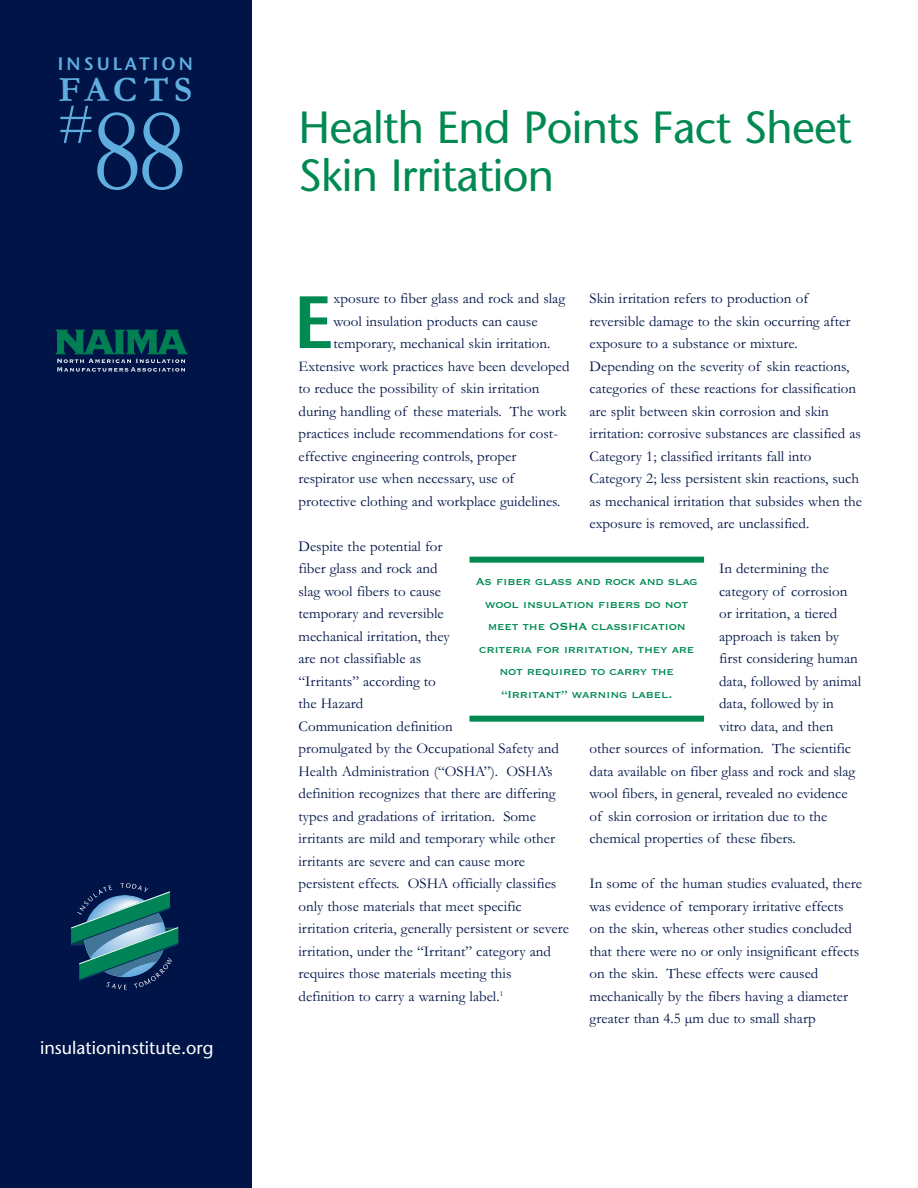
<style>
.page{position:relative;width:918px;height:1188px;background:#fff}
.page>*{position:absolute;margin:0;border:0;box-sizing:border-box;transform-origin:0 0}
.t1{font:120px "Garamond";color:#60aee0;scale:.9 1}
.t2{font:600 73.8px "Stone Sans";color:#008a52}
.t3{font:54px "Garamond";color:#60aee0}
.t4{font:45px/48px "Stone Sans";letter-spacing:-.015em;color:#008a52}
.t5{font:700 36px "Garamond";letter-spacing:.135em;color:#60aee0}
.t6{font:18px "Stone Sans";color:#fff}
.t7{font:600 18px "Stone Sans";letter-spacing:.17em;color:#60aee0}
.t8{font:15px/22.5px "Garamond";color:#001447}
.t9{font:13.5px/22.5px "Copperplate Thirty One BC";letter-spacing:-.02em;color:#008a52;text-align:center}
</style>
<div class="page">
<div style="left:0;top:0;width:251px;height:1188px;background:#001447"></div>
<div style="left:470px;top:557px;width:234px;height:6px;background:#008a52"></div>
<div style="left:470px;top:716px;width:234px;height:6px;background:#008a52"></div>
<svg style="left:56px;top:330px;width:131px;height:42px"></svg>
<svg style="left:71px;top:883px;width:107px;height:106px"></svg>
<p class="t7" style="left:58px;top:56px;width:136px">INSULATION</p>
<p class="t5" style="left:59px;top:76px;width:135px">FACTS</p>
<p class="t3" style="left:58px;top:106px;width:38px">#</p>
<p class="t1" style="left:91px;top:109px;width:108px">88</p>
<p class="t6" style="left:40px;top:1041px;width:175px">insulationinstitute.org</p>
<p class="t4" style="left:298px;top:108px;width:555px">Health End Points Fact Sheet<br>Skin Irritation</p>
<p class="t2" style="left:294px;top:294px;width:42px">E</p>
<p class="t8" style="left:334px;top:289px;width:233px">xposure to fiber glass and rock and slag</p>
<p class="t8" style="left:590px;top:289px;width:274px">Skin irritation refers to production of reversible damage to the skin occurring after exposure to a substance or mixture.<br>Depending on the severity of skin reactions, categories of these reactions for classification are split between skin corrosion and skin irritation: corrosive substances are classified as Category 1; classified irritants fall into Category 2; less persistent skin reactions, such as mechanical irritation that subsides when the exposure is removed, are unclassified.</p>
<p class="t8" style="left:719px;top:559px;width:111px">In determining the</p>
<p class="t8" style="left:719px;top:581px;width:130px">category of corrosion</p>
<p class="t8" style="left:719px;top:604px;width:120px">or irritation, a tiered</p>
<p class="t8" style="left:719px;top:626px;width:122px">approach is taken by</p>
<p class="t8" style="left:719px;top:649px;width:140px">first considering human</p>
<p class="t8" style="left:719px;top:671px;width:144px">data, followed by animal</p>
<p class="t8" style="left:719px;top:694px;width:116px">data, followed by in</p>
<p class="t8" style="left:719px;top:716px;width:116px">vitro data, and then</p>
<p class="t8" style="left:590px;top:739px;width:263px">other sources of information. The scientific</p>
<p class="t8" style="left:590px;top:761px;width:267px">data available on fiber glass and rock and slag</p>
<p class="t8" style="left:590px;top:784px;width:260px">wool fibers, in general, revealed no evidence</p>
<p class="t8" style="left:590px;top:806px;width:240px">of skin corrosion or irritation due to the</p>
<p class="t8" style="left:590px;top:829px;width:208px">chemical properties of these fibers.</p>
<p class="t8" style="left:590px;top:874px;width:274px">In some of the human studies evaluated, there was evidence of temporary irritative effects on the skin, whereas other studies concluded that there were no or only insignificant effects on the skin. These effects were caused mechanically by the fibers having a diameter greater than 4.5 µm due to small sharp</p>
<p class="t8" style="left:334px;top:311px;width:206px">wool insulation products can cause</p>
<p class="t8" style="left:334px;top:334px;width:218px">temporary, mechanical skin irritation.</p>
<p class="t8" style="left:298px;top:356px;width:273px">Extensive work practices have been developed</p>
<p class="t8" style="left:298px;top:379px;width:242px">to reduce the possibility of skin irritation</p>
<p class="t8" style="left:298px;top:401px;width:270px">during handling of these materials. The work</p>
<p class="t8" style="left:298px;top:424px;width:261px">practices include recommendations for cost-</p>
<p class="t8" style="left:298px;top:446px;width:220px">effective engineering controls, proper</p>
<p class="t8" style="left:298px;top:469px;width:218px">respirator use when necessary, use of</p>
<p class="t8" style="left:298px;top:491px;width:263px">protective clothing and workplace guidelines.</p>
<p class="t8" style="left:298px;top:536px;width:272px">Despite the potential for<br>fiber glass and rock and<br>slag wool fibers to cause<br>temporary and reversible<br>mechanical irritation, they<br>are not classifiable as<br>“Irritants” according to<br>the Hazard<br>Communication definition<br>promulgated by the Occupational Safety and Health Administration (“OSHA”). OSHA’s definition recognizes that there are differing types and gradations of irritation. Some irritants are mild and temporary while other irritants are severe and can cause more persistent effects. OSHA officially classifies only those materials that meet specific irritation criteria, generally persistent or severe irritation, under the “Irritant” category and requires those materials meeting this definition to carry a warning label.<sup>1</sup></p>
<p class="t9" style="left:476px;top:569px;width:224px">As fiber glass and rock and slag wool insulation fibers do not meet the OSHA classification criteria for irritation, they are not required to carry the “Irritant” warning label.</p>
</div>
